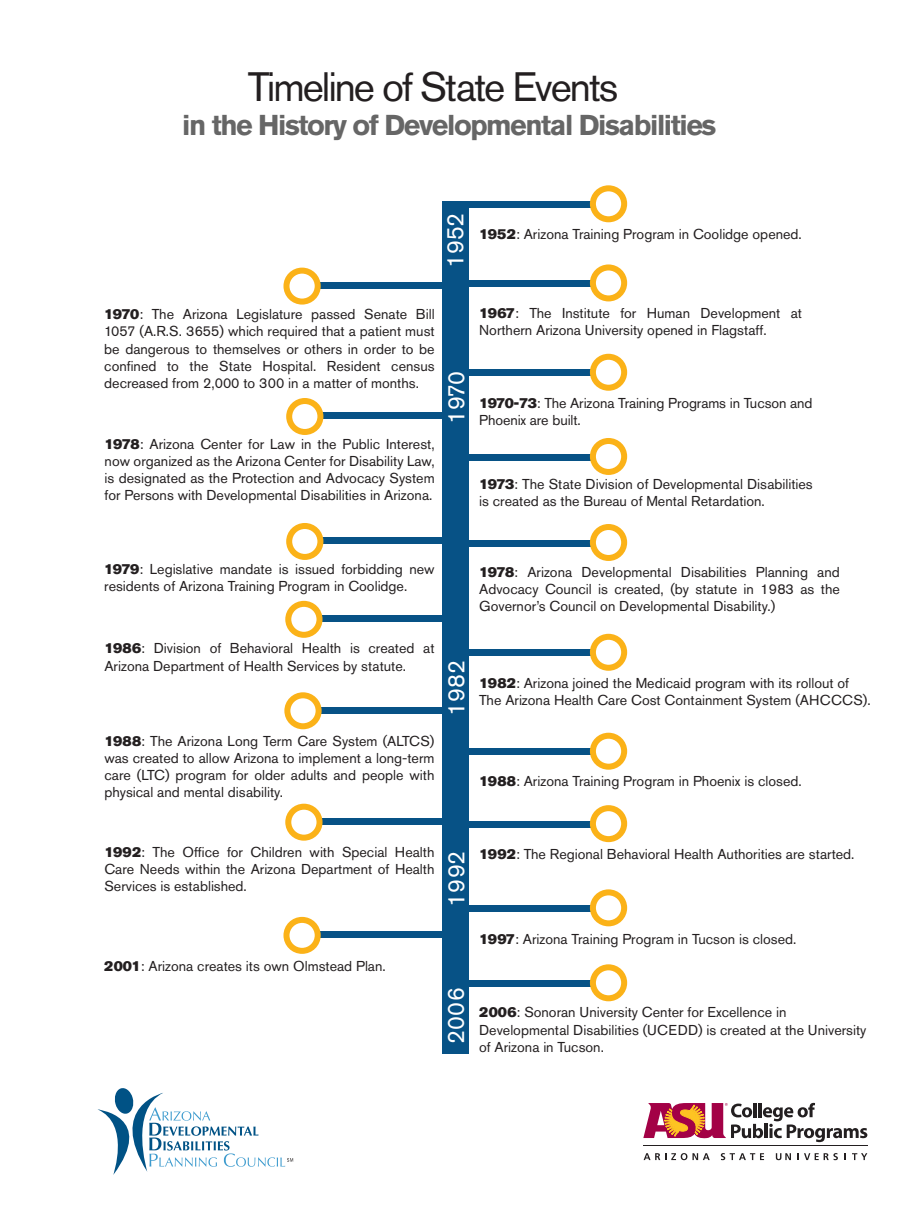
<style>
.page{position:relative;width:921px;height:1228px;background:#fff}
.page>*{position:absolute;margin:0;border:0;box-sizing:border-box;transform-origin:0 0}
.t1{font:40.65px "Akzidenz Grotesk Pro";letter-spacing:-.05em;color:#231f20}
.t2{font:700 28.5px "Akzidenz Grotesk Pro";letter-spacing:-.05em;color:#666}
.t3{font:23.85px "Akzidenz Grotesk Pro";color:#fff}
.t4{font:14.25px/17.1px "Akzidenz Grotesk Pro";color:#231f20}
.s1{font-family:"Akzidenz Grotesk Pro Super"}
</style>
<div class="page">
<div style="left:318px;top:282px;width:125px;height:7px;background:#075286"></div>
<div style="left:283px;top:267px;width:38px;height:37px;border:6px solid #fbb218;border-radius:50%"></div>
<div style="left:320px;top:412px;width:125px;height:7px;background:#075286"></div>
<div style="left:286px;top:398px;width:37px;height:37px;border:6px solid #fbb218;border-radius:50%"></div>
<div style="left:320px;top:537px;width:125px;height:7px;background:#075286"></div>
<div style="left:286px;top:523px;width:37px;height:36px;border:6px solid #fbb218;border-radius:50%"></div>
<div style="left:320px;top:615px;width:124px;height:7px;background:#075286"></div>
<div style="left:285px;top:600px;width:38px;height:37px;border:6px solid #fbb218;border-radius:50%"></div>
<div style="left:319px;top:706px;width:125px;height:7px;background:#075286"></div>
<div style="left:284px;top:692px;width:38px;height:37px;border:6px solid #fbb218;border-radius:50%"></div>
<div style="left:320px;top:817px;width:124px;height:7px;background:#075286"></div>
<div style="left:285px;top:803px;width:38px;height:37px;border:6px solid #fbb218;border-radius:50%"></div>
<div style="left:318px;top:930px;width:125px;height:7px;background:#075286"></div>
<div style="left:283px;top:916px;width:38px;height:37px;border:6px solid #fbb218;border-radius:50%"></div>
<div style="left:468px;top:201px;width:125px;height:7px;background:#075286"></div>
<div style="left:590px;top:185px;width:37px;height:37px;border:6px solid #fbb218;border-radius:50%"></div>
<div style="left:468px;top:280px;width:125px;height:7px;background:#075286"></div>
<div style="left:590px;top:264px;width:37px;height:37px;border:6px solid #fbb218;border-radius:50%"></div>
<div style="left:468px;top:369px;width:125px;height:7px;background:#075286"></div>
<div style="left:590px;top:353px;width:37px;height:37px;border:6px solid #fbb218;border-radius:50%"></div>
<div style="left:468px;top:453px;width:125px;height:7px;background:#075286"></div>
<div style="left:590px;top:438px;width:37px;height:37px;border:6px solid #fbb218;border-radius:50%"></div>
<div style="left:468px;top:539px;width:125px;height:7px;background:#075286"></div>
<div style="left:590px;top:524px;width:37px;height:37px;border:6px solid #fbb218;border-radius:50%"></div>
<div style="left:468px;top:649px;width:125px;height:7px;background:#075286"></div>
<div style="left:590px;top:633px;width:37px;height:37px;border:6px solid #fbb218;border-radius:50%"></div>
<div style="left:468px;top:748px;width:125px;height:7px;background:#075286"></div>
<div style="left:590px;top:732px;width:37px;height:37px;border:6px solid #fbb218;border-radius:50%"></div>
<div style="left:468px;top:820px;width:125px;height:7px;background:#075286"></div>
<div style="left:590px;top:805px;width:37px;height:36px;border:6px solid #fbb218;border-radius:50%"></div>
<div style="left:468px;top:904px;width:125px;height:7px;background:#075286"></div>
<div style="left:590px;top:889px;width:37px;height:37px;border:6px solid #fbb218;border-radius:50%"></div>
<div style="left:468px;top:979px;width:125px;height:7px;background:#075286"></div>
<div style="left:590px;top:964px;width:37px;height:37px;border:6px solid #fbb218;border-radius:50%"></div>
<div style="left:443px;top:201px;width:26px;height:852px;background:#075286"></div>
<hr style="left:643px;top:1144px;width:224px;height:1px;background:#231f20">
<svg style="left:644px;top:1153px;width:66px;height:6px"></svg>
<svg style="left:721px;top:1153px;width:43px;height:6px"></svg>
<svg style="left:776px;top:1153px;width:15px;height:6px"></svg>
<svg style="left:804px;top:1153px;width:34px;height:6px"></svg>
<svg style="left:844px;top:1153px;width:2px;height:6px"></svg>
<svg style="left:852px;top:1153px;width:15px;height:6px"></svg>
<svg style="left:643px;top:1102px;width:224px;height:39px"></svg>
<svg style="left:98px;top:1088px;width:195px;height:86px"></svg>
<h1 class="t1" style="left:248px;top:60px;width:372px">Timeline of State Events</h1>
<h2 class="t2" style="left:182px;top:107px;width:536px">in the History of Developmental Disabilities</h2>
<h3 class="t3" style="left:440px;top:268px;width:57px;rotate:-90deg">1952</h3>
<p class="t4" style="left:479px;top:225px;width:324px"><span class="s1">1952</span>: Arizona Training Program in Coolidge opened.</p>
<p class="t4" style="left:104px;top:306px;width:332px;text-align:justify"><span class="s1">1970</span>: The Arizona Legislature passed Senate Bill 1057 (A.R.S. 3655) which required that a patient must be dangerous to themselves or others in order to be confined to the State Hospital. Resident census decreased from 2,000 to 300 in a matter of months.</p>
<p class="t4" style="left:105px;top:435px;width:332px;text-align:justify"><span class="s1">1978</span>: Arizona Center for Law in the Public Interest, now organized as the Arizona Center for Disability Law, is designated as the Protection and Advocacy System for Persons with Developmental Disabilities in Arizona.</p>
<h3 class="t3" style="left:441px;top:424px;width:55px;rotate:-90deg">1970</h3>
<p class="t4" style="left:479px;top:305px;width:324px"><span class="s1">1967</span>: The Institute for Human Development at<br>Northern Arizona University opened in Flagstaff.</p>
<p class="t4" style="left:479px;top:394px;width:335px"><span class="s1">1970-73</span>: The Arizona Training Programs in Tucson and<br>Phoenix are built.</p>
<p class="t4" style="left:479px;top:475px;width:335px"><span class="s1">1973</span>: The State Division of Developmental Disabilities is created as the Bureau of Mental Retardation.</p>
<p class="t4" style="left:104px;top:560px;width:332px"><span class="s1">1979</span>: Legislative mandate is issued forbidding new residents of Arizona Training Program in Coolidge.</p>
<p class="t4" style="left:104px;top:639px;width:332px"><span class="s1">1986</span>: Division of Behavioral Health is created at<br>Arizona Department of Health Services by statute.</p>
<p class="t4" style="left:104px;top:732px;width:332px;text-align:justify"><span class="s1">1988</span>: The Arizona Long Term Care System (ALTCS) was created to allow Arizona to implement a long-term care (LTC) program for older adults and people with physical and mental disability.</p>
<h3 class="t3" style="left:441px;top:716px;width:58px;rotate:-90deg">1982</h3>
<p class="t4" style="left:479px;top:563px;width:362px;text-align:justify"><span class="s1">1978</span>: Arizona Developmental Disabilities Planning and Advocacy Council is created, (by statute in 1983 as the Governor’s Council on Developmental Disability.)</p>
<p class="t4" style="left:479px;top:674px;width:393px"><span class="s1">1982</span>: Arizona joined the Medicaid program with its rollout of<br>The Arizona Health Care Cost Containment System (AHCCCS).</p>
<p class="t4" style="left:479px;top:771px;width:324px"><span class="s1">1988</span>: Arizona Training Program in Phoenix is closed.</p>
<p class="t4" style="left:104px;top:843px;width:332px;text-align:justify"><span class="s1">1992</span>: The Office for Children with Special Health Care Needs within the Arizona Department of Health Services is established.</p>
<h3 class="t3" style="left:441px;top:906px;width:58px;rotate:-90deg">1992</h3>
<p class="t4" style="left:104px;top:957px;width:283px"><span class="s1">2001</span>: Arizona creates its own Olmstead Plan.</p>
<h3 class="t3" style="left:440px;top:1043px;width:58px;rotate:-90deg">2006</h3>
<p class="t4" style="left:479px;top:845px;width:377px"><span class="s1">1992</span>: The Regional Behavioral Health Authorities are started.</p>
<p class="t4" style="left:479px;top:930px;width:319px"><span class="s1">1997</span>: Arizona Training Program in Tucson is closed.</p>
<p class="t4" style="left:479px;top:1003px;width:389px"><span class="s1">2006</span>: Sonoran University Center for Excellence in<br>Developmental Disabilities (UCEDD) is created at the University of Arizona in Tucson.</p>
</div>
